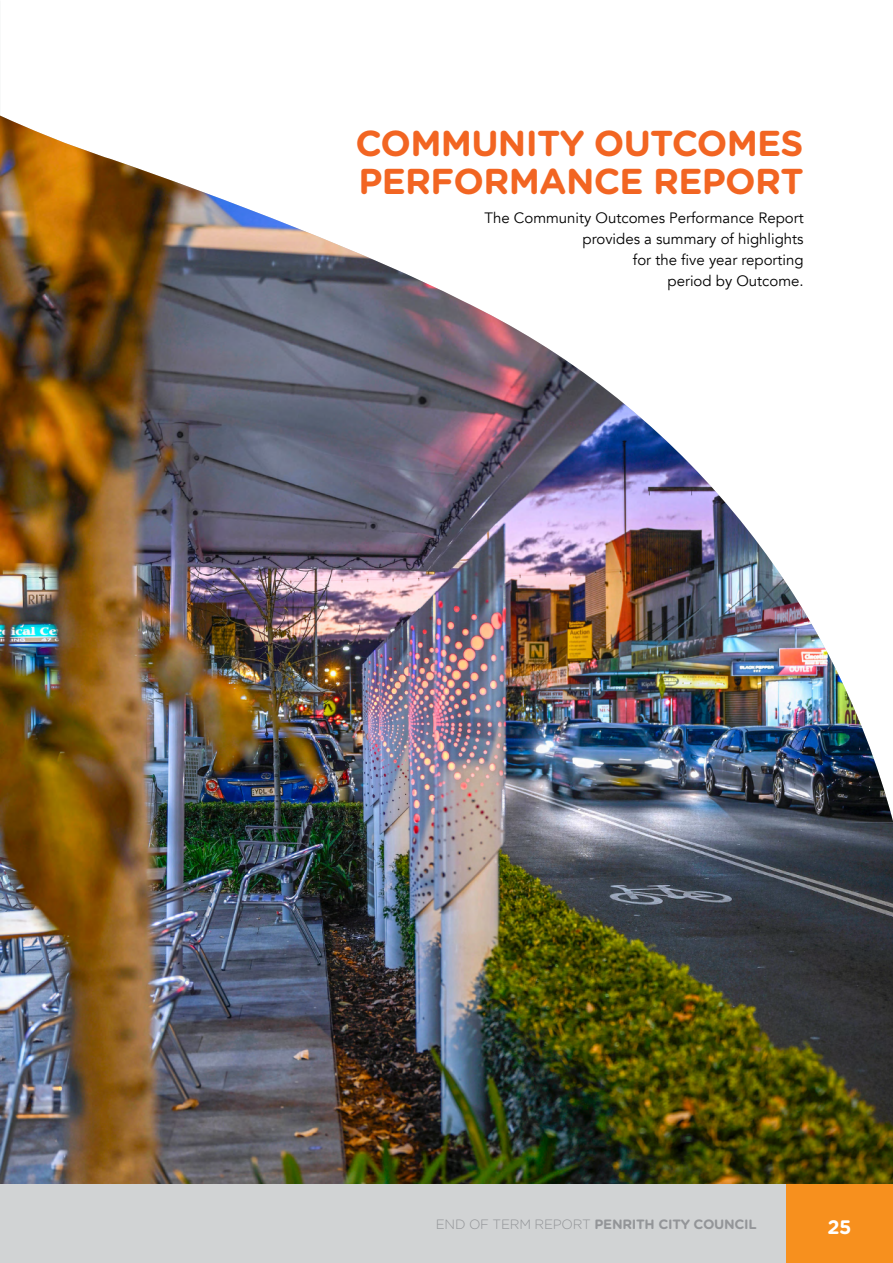
<style>
.page{position:relative;width:893px;height:1263px;background:#fff}
.page>*{position:absolute;margin:0;border:0;box-sizing:border-box;transform-origin:0 0}
.Paragraph_Style_1{font:700 36px/37.5px "Gotham Rounded";letter-spacing:-.02em;color:#f26522}
.t1{font:700 19.5px "Gotham Rounded";color:#fff}
.Paragraph_Style_1-2{font:15px/21px "Avenir";color:#000;text-align:right}
.t2{font:700 13.5px "Gotham Rounded";letter-spacing:-.02em;color:#939598}
.s1{font-weight:300}
</style>
<div class="page">
<img style="left:0;top:116px;width:893px;height:1068px">
<div style="left:786px;top:1184px;width:107px;height:79px;background:#f7901e"></div>
<div style="left:0;top:1184px;width:786px;height:79px;background:#d1d3d4"></div>
<p class="Paragraph_Style_1" style="left:355px;top:123px;width:450px">COMMUNITY OUTCOMES<br>PERFORMANCE REPORT</p>
<p class="Paragraph_Style_1-2" style="left:484px;top:208px;width:321px">The Community Outcomes Performance Report provides a summary of highlights<br>for the five year reporting<br>period by Outcome.</p>
<p class="t2" style="left:436px;top:1214px;width:323px"><span class="s1">END OF TERM REPORT</span> PENRITH CITY COUNCIL</p>
<h2 class="t1" style="left:827px;top:1212px;width:26px">25</h2>
</div>
